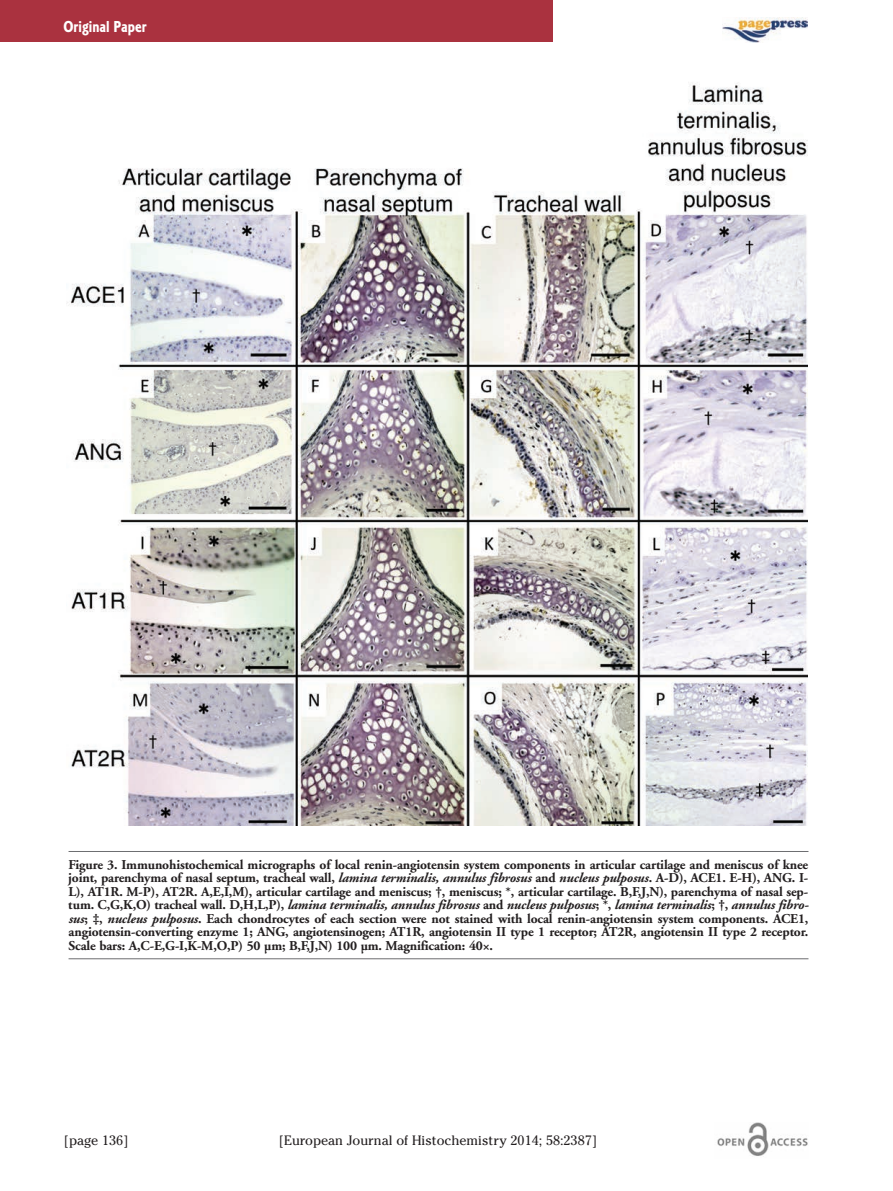
<style>
.page{position:relative;width:893px;height:1191px;background:#fff}
.page>*{position:absolute;margin:0;border:0;box-sizing:border-box;transform-origin:0 0}
.t1{font:16.5px "Corinthian Bold Condensed Plain";color:#fff}
.t2{font:700 13.5px/13.5px "Adobe Garamond";letter-spacing:-.01em;color:#231f20;text-align:justify}
.t3{font:13.5px "Cheltenham";color:#231f20}
.s1{font-style:italic}
</style>
<div class="page">
<div style="left:0;top:0;width:553px;height:42px;background:#aa323f"></div>
<img style="left:717px;top:1123px;width:91px;height:33px">
<img style="left:723px;top:17px;width:84px;height:26px">
<hr style="left:69px;top:851px;width:739px;height:1px;background:#6c6d70">
<hr style="left:69px;top:958px;width:739px;height:1px;background:#6c6d70">
<img style="left:67px;top:83px;width:741px;height:743px">
<p class="t1" style="left:63px;top:21px;width:85px">Original Paper</p>
<p class="t2" style="left:68px;top:859px;width:742px">Figure 3. Immunohistochemical micrographs of local renin-angiotensin system components in articular cartilage and meniscus of knee joint, parenchyma of nasal septum, tracheal wall, <span class="s1">lamina terminalis, annulus fibrosus</span> and <span class="s1">nucleus pulposus</span>. A-D), ACE1. E-H), ANG. I-L), AT1R. M-P), AT2R. A,E,I,M), articular cartilage and meniscus; †, meniscus; *, articular cartilage. B,F,J,N), parenchyma of nasal sep&shy;tum. C,G,K,O) tracheal wall. D,H,L,P), <span class="s1">lamina terminalis, annulus fibrosus</span> and <span class="s1">nucleus pulposus</span>; *, <span class="s1">lamina terminalis</span>; †, <span class="s1">annulus fibro&shy;sus</span>; ‡, <span class="s1">nucleus pulposus</span>. Each chondrocytes of each section were not stained with local renin-angiotensin system components. ACE1, angiotensin-converting enzyme 1; ANG, angiotensinogen; AT1R, angiotensin II type 1 receptor; AT2R, angiotensin II type 2 receptor.<br>Scale bars: A,C-E,G-I,K-M,O,P) 50 µm; B,F,J,N) 100 µm. Magnification: 40×.</p>
<p class="t3" style="left:64px;top:1132px;width:66px">[page 136]</p>
<p class="t3" style="left:279px;top:1132px;width:320px">[European Journal of Histochemistry 2014; 58:2387]</p>
</div>
